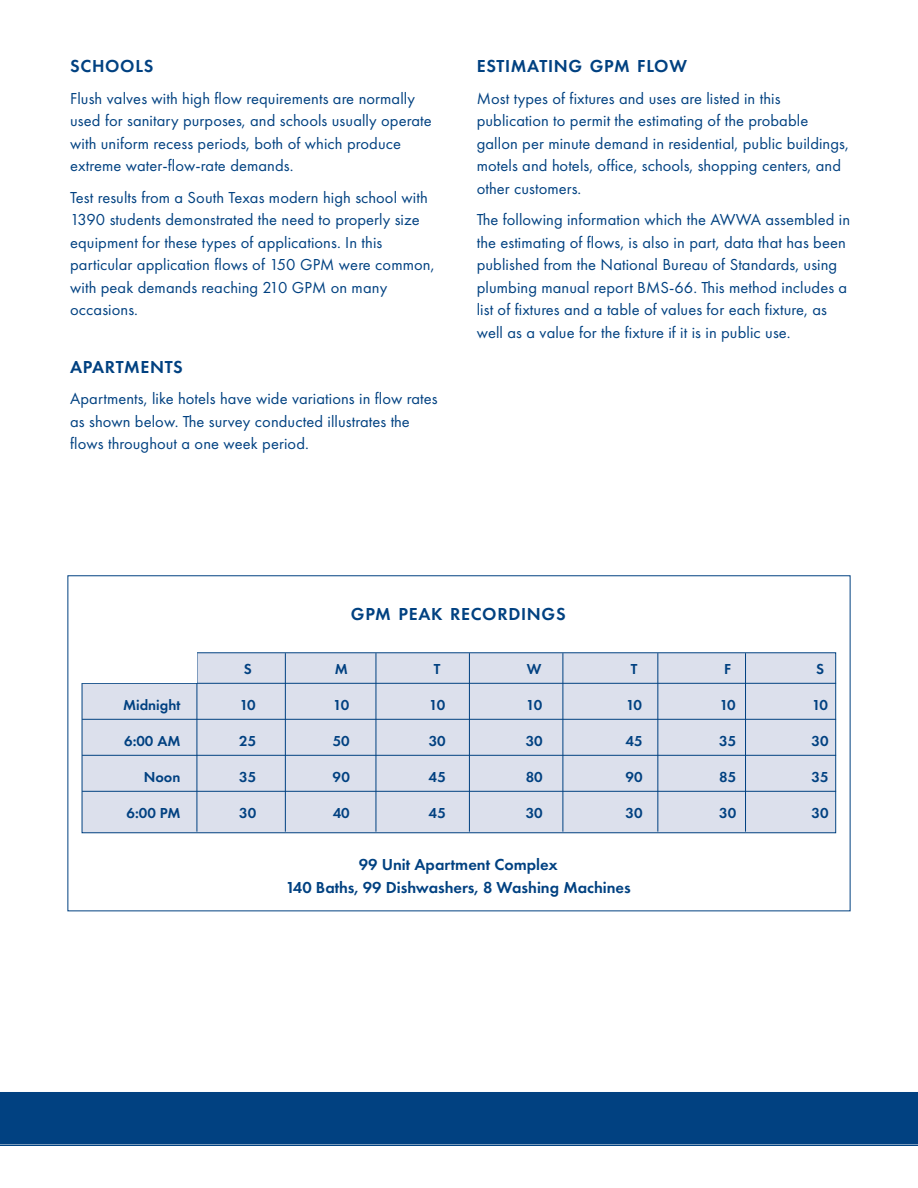
<style>
.page{position:relative;width:918px;height:1188px;background:#fff}
.page>*{position:absolute;margin:0;border:0;box-sizing:border-box;transform-origin:0 0}
.t1{font:600 18px "Futura PT";letter-spacing:.04em;color:#014181}
.t2{font:16.5px/22.5px "Futura PT";letter-spacing:.005em;color:#014181}
.t3{font:600 16.5px "Futura PT";color:#014181}
.t4{font:600 15px "Futura PT";color:#014181}
</style>
<div class="page">
<div style="left:0;top:1092px;width:918px;height:54px;background:#014181"></div>
<div style="left:82px;top:653px;width:753px;height:179px;background:#dce0ec"></div>
<div style="left:82px;top:652px;width:754px;height:181px;border:1px solid #014181"></div>
<hr style="left:82px;top:683px;width:754px;height:1px;background:#014181">
<hr style="left:82px;top:719px;width:754px;height:1px;background:#014181">
<hr style="left:82px;top:755px;width:754px;height:1px;background:#014181">
<hr style="left:82px;top:791px;width:754px;height:1px;background:#014181">
<hr style="left:285px;top:653px;width:1px;height:179px;background:#014181">
<hr style="left:197px;top:653px;width:1px;height:179px;background:#014181">
<hr style="left:376px;top:653px;width:1px;height:179px;background:#014181">
<hr style="left:469px;top:653px;width:1px;height:179px;background:#014181">
<hr style="left:563px;top:653px;width:1px;height:179px;background:#014181">
<hr style="left:657px;top:653px;width:1px;height:179px;background:#014181">
<hr style="left:745px;top:653px;width:1px;height:179px;background:#014181">
<div style="left:77px;top:639px;width:120px;height:44px;background:#fff"></div>
<p class="t1" style="left:70px;top:59px;width:85px">SCHOOLS</p>
<p class="t2" style="left:70px;top:88px;width:363px">Flush valves with high flow requirements are normally used for sanitary purposes, and schools usually operate with uniform recess periods, both of which produce extreme water-flow-rate demands.</p>
<p class="t2" style="left:70px;top:187px;width:366px">Test results from a South Texas modern high school with 1390 students demonstrated the need to properly size equipment for these types of applications. In this particular application flows of 150 GPM were common, with peak demands reaching 210 GPM on many occasions.</p>
<p class="t1" style="left:70px;top:360px;width:114px">APARTMENTS</p>
<p class="t2" style="left:70px;top:389px;width:369px">Apartments, like hotels have wide variations in flow rates as shown below. The survey conducted illustrates the flows throughout a one week period.</p>
<p class="t1" style="left:477px;top:59px;width:212px">ESTIMATING GPM FLOW</p>
<p class="t2" style="left:477px;top:88px;width:374px">Most types of fixtures and uses are listed in this publication to permit the estimating of the probable gallon per minute demand in residential, public buildings, motels and hotels, office, schools, shopping centers, and other customers.</p>
<p class="t2" style="left:477px;top:210px;width:375px">The following information which the AWWA assembled in the estimating of flows, is also in part, data that has been published from the National Bureau of Standards, using plumbing manual report BMS-66. This method includes a list of fixtures and a table of values for each fixture, as well as a value for the fixture if it is in public use.</p>
<p class="t1" style="left:351px;top:607px;width:216px">GPM PEAK RECORDINGS</p>
<p class="t4" style="left:244px;top:663px;width:10px">S</p>
<p class="t4" style="left:335px;top:663px;width:15px">M</p>
<p class="t4" style="left:434px;top:663px;width:8px">T</p>
<p class="t4" style="left:527px;top:663px;width:16px">W</p>
<p class="t4" style="left:631px;top:663px;width:8px">T</p>
<p class="t4" style="left:724px;top:663px;width:8px">F</p>
<p class="t4" style="left:816px;top:663px;width:10px">S</p>
<p class="t4" style="left:123px;top:699px;width:59px">Midnight</p>
<p class="t4" style="left:240px;top:699px;width:17px">10</p>
<p class="t4" style="left:333px;top:699px;width:17px">10</p>
<p class="t4" style="left:429px;top:699px;width:17px">10</p>
<p class="t4" style="left:526px;top:699px;width:17px">10</p>
<p class="t4" style="left:626px;top:699px;width:17px">10</p>
<p class="t4" style="left:720px;top:699px;width:17px">10</p>
<p class="t4" style="left:812px;top:699px;width:17px">10</p>
<p class="t4" style="left:124px;top:735px;width:58px">6:00 AM</p>
<p class="t4" style="left:239px;top:735px;width:19px">25</p>
<p class="t4" style="left:333px;top:735px;width:19px">50</p>
<p class="t4" style="left:429px;top:735px;width:19px">30</p>
<p class="t4" style="left:526px;top:735px;width:19px">30</p>
<p class="t4" style="left:625px;top:735px;width:19px">45</p>
<p class="t4" style="left:719px;top:735px;width:19px">35</p>
<p class="t4" style="left:812px;top:735px;width:19px">30</p>
<p class="t4" style="left:144px;top:771px;width:38px">Noon</p>
<p class="t4" style="left:239px;top:771px;width:19px">35</p>
<p class="t4" style="left:333px;top:771px;width:19px">90</p>
<p class="t4" style="left:429px;top:771px;width:19px">45</p>
<p class="t4" style="left:526px;top:771px;width:19px">80</p>
<p class="t4" style="left:625px;top:771px;width:19px">90</p>
<p class="t4" style="left:719px;top:771px;width:19px">85</p>
<p class="t4" style="left:812px;top:771px;width:19px">35</p>
<p class="t4" style="left:127px;top:807px;width:55px">6:00 PM</p>
<p class="t4" style="left:239px;top:807px;width:19px">30</p>
<p class="t4" style="left:333px;top:807px;width:19px">40</p>
<p class="t4" style="left:429px;top:807px;width:19px">45</p>
<p class="t4" style="left:526px;top:807px;width:19px">30</p>
<p class="t4" style="left:626px;top:807px;width:19px">30</p>
<p class="t4" style="left:719px;top:807px;width:19px">30</p>
<p class="t4" style="left:812px;top:807px;width:19px">30</p>
<p class="t3" style="left:359px;top:858px;width:201px">99 Unit Apartment Complex</p>
<p class="t3" style="left:286px;top:881px;width:347px">140 Baths, 99 Dishwashers, 8 Washing Machines</p>
</div>
